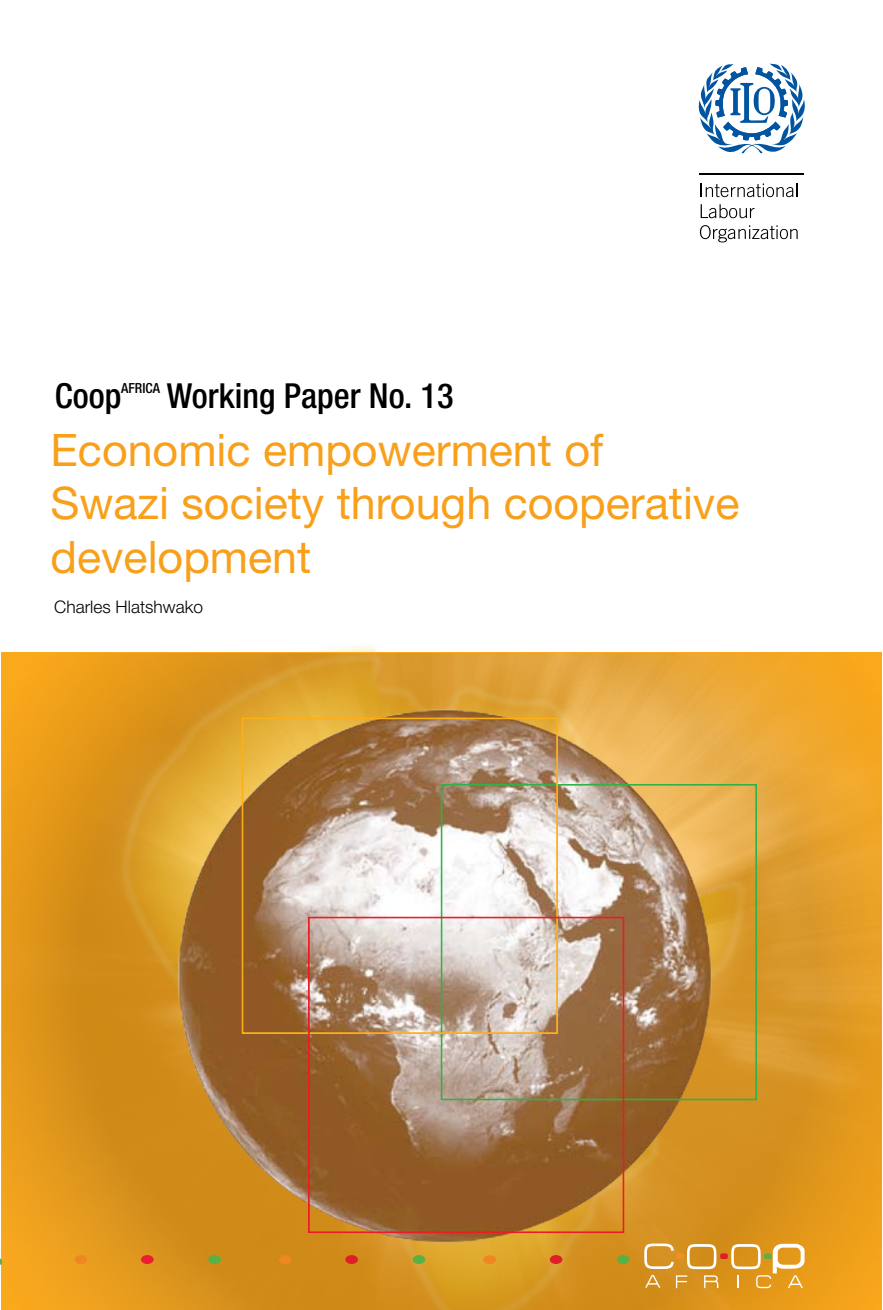
<style>
.page{position:relative;width:883px;height:1310px;background:#fff}
.page>*{position:absolute;margin:0;border:0;box-sizing:border-box;transform-origin:0 0}
.t1{font:44.8px/53.7px "Helvetica Neue";color:#f9a01b}
.t2{font:500 condensed 34.48px "Helvetica Neue";color:#000}
.t3{font:300 17.32px "Helvetica Neue";color:#000}
.t4{font:500 condensed 13.83px "Helvetica Neue";color:#000}
</style>
<div class="page">
<img style="left:2px;top:653px;width:879px;height:657px">
<img style="left:173px;top:703px;width:546px;height:545px">
<svg style="left:0;top:1257px;width:2px;height:9px"></svg>
<div style="left:75px;top:1255px;width:12px;height:9px;background:#ee8722;border-radius:50%"></div>
<div style="left:141px;top:1255px;width:13px;height:9px;background:#ed1b34;border-radius:50%"></div>
<div style="left:208px;top:1255px;width:13px;height:9px;background:#56b147;border-radius:50%"></div>
<div style="left:279px;top:1255px;width:13px;height:9px;background:#ee8722;border-radius:50%"></div>
<div style="left:345px;top:1255px;width:13px;height:9px;background:#df1e2a;border-radius:50%"></div>
<div style="left:413px;top:1255px;width:12px;height:9px;background:#56b147;border-radius:50%"></div>
<div style="left:483px;top:1255px;width:13px;height:9px;background:#ee8722;border-radius:50%"></div>
<div style="left:550px;top:1255px;width:12px;height:9px;background:#df1e2a;border-radius:50%"></div>
<div style="left:617px;top:1255px;width:13px;height:9px;background:#56b147;border-radius:50%"></div>
<div style="left:676px;top:1253px;width:8px;height:6px;background:#ef9021;border-radius:2px"></div>
<div style="left:720px;top:1253px;width:8px;height:6px;background:#df1e2a;border-radius:2px"></div>
<svg style="left:645px;top:1275px;width:15px;height:12px"></svg>
<svg style="left:676px;top:1275px;width:11px;height:13px"></svg>
<svg style="left:704px;top:1275px;width:14px;height:13px"></svg>
<svg style="left:644px;top:1243px;width:30px;height:26px"></svg>
<svg style="left:687px;top:1244px;width:30px;height:25px"></svg>
<svg style="left:731px;top:1243px;width:74px;height:45px"></svg>
<svg style="left:558px;top:783px;width:199px;height:317px"></svg>
<svg style="left:241px;top:717px;width:317px;height:317px"></svg>
<svg style="left:308px;top:916px;width:317px;height:317px"></svg>
<hr style="left:700px;top:173px;width:104px;height:1px;background:#000">
<svg style="left:698px;top:63px;width:107px;height:91px"></svg>
<svg style="left:701px;top:183px;width:97px;height:14px"></svg>
<svg style="left:701px;top:204px;width:53px;height:14px"></svg>
<svg style="left:700px;top:225px;width:98px;height:17px"></svg>
<p class="t2" style="left:55px;top:375px;width:68px">Coop</p>
<p class="t4" style="left:121px;top:379px;width:40px">AFRICA</p>
<p class="t2" style="left:167px;top:375px;width:288px">Working Paper No. 13</p>
<p class="t1" style="left:51px;top:422px;width:690px">Economic empowerment of<br>Swazi society through cooperative development</p>
<p class="t3" style="left:54px;top:596px;width:150px">Charles Hlatshwako</p>
</div>
